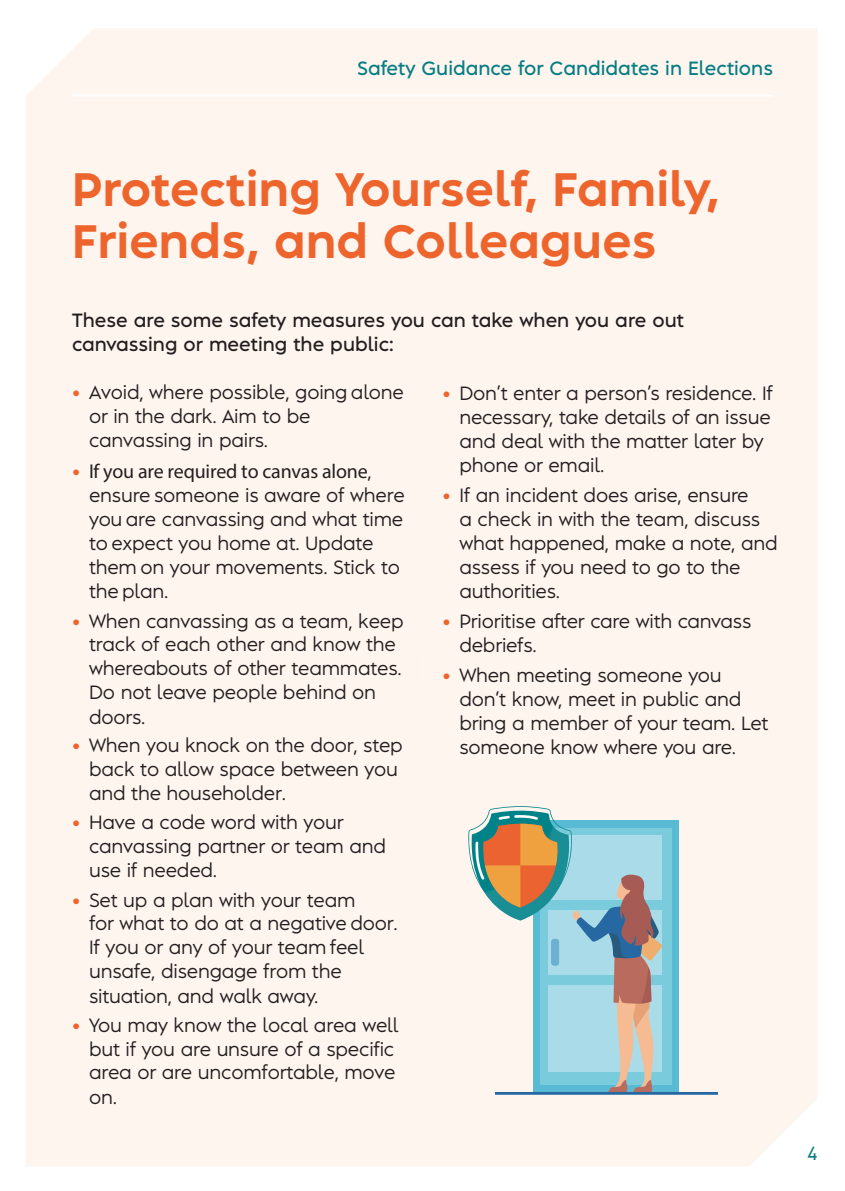
<style>
.page{position:relative;width:845px;height:1191px;background:#fff}
.page>*{position:absolute;margin:0;border:0;box-sizing:border-box;transform-origin:0 0}
.t1{font:800 44px/52px "Albula";color:#ee642d}
.t2{font:20px "Myriad Pro";letter-spacing:-.01em;color:#231f20}
.t3{font:18px/24px "Albula";letter-spacing:-.01em;color:#231f20}
.t4{font:600 18px/24px "Albula";color:#231f20}
.t5{font:600 18px "Albula";color:#077e84}
.t6{font:500 18px "Albula";color:#077e84}
.s1{font-weight:800;color:#ee642d}
.s2{font-family:"Albula";font-weight:800;font-size:18px;color:#ee642d}
.s3{font-family:"Albula";font-size:18px}
</style>
<div class="page">
<div style="left:26px;top:28px;width:791px;height:1138px;background:#fef5ef"></div>
<hr style="left:72px;top:94px;width:701px;height:2px;background:#fff">
<svg style="left:468px;top:806px;width:249px;height:288px"></svg>
<svg style="left:422px;top:657px;width:1px;height:24px"></svg>
<p class="t5" style="left:357px;top:54px;width:417px">Safety Guidance for Candidates in Elections</p>
<h1 class="t1" style="left:72px;top:159px;width:649px">Protecting Yourself, Family,<br>Friends, and Colleagues</h1>
<p class="t4" style="left:72px;top:306px;width:613px">These are some safety measures you can take when you are out canvassing or meeting the public:</p>
<p class="t3" style="left:89px;top:379px;width:316px;text-indent:-17px"><span class="s1">•</span> Avoid, where possible, going alone or in the dark. Aim to be canvassing in pairs.</p>
<p class="t2" style="left:72px;top:459px;width:301px"><span class="s2">•</span> If you are required to canvas alone<span class="s3">,</span></p>
<p class="t3" style="left:89px;top:482px;width:317px">ensure someone is aware of where you are canvassing and what time to expect you home at. Update them on your movements. Stick to the plan.</p>
<p class="t3" style="left:89px;top:607px;width:316px;text-indent:-17px"><span class="s1">•</span> When canvassing as a team, keep track of each other and know the whereabouts of other teammates.<br>Do not leave people behind on doors.</p>
<p class="t3" style="left:89px;top:732px;width:315px;text-indent:-17px"><span class="s1">•</span> When you knock on the door, step back to allow space between you and the householder.</p>
<p class="t3" style="left:89px;top:809px;width:299px;text-indent:-17px"><span class="s1">•</span> Have a code word with your canvassing partner or team and use if needed.</p>
<p class="t3" style="left:89px;top:887px;width:310px;text-indent:-17px"><span class="s1">•</span> Set up a plan with your team<br>for what to do at a negative door.<br>If you or any of your team feel unsafe, disengage from the situation, and walk away.</p>
<p class="t3" style="left:89px;top:1012px;width:311px;text-indent:-17px"><span class="s1">•</span> You may know the local area well but if you are unsure of a specific area or are uncomfortable, move on.</p>
<p class="t3" style="left:459px;top:380px;width:315px;text-indent:-17px"><span class="s1">•</span> Don’t enter a person’s residence. If necessary, take details of an issue and deal with the matter later by phone or email.</p>
<p class="t3" style="left:459px;top:482px;width:320px;text-indent:-17px"><span class="s1">•</span> If an incident does arise, ensure<br>a check in with the team, discuss what happened, make a note, and assess if you need to go to the authorities.</p>
<p class="t3" style="left:459px;top:608px;width:293px;text-indent:-17px"><span class="s1">•</span> Prioritise after care with canvass debriefs.</p>
<p class="t3" style="left:459px;top:662px;width:311px;text-indent:-17px"><span class="s1">•</span> When meeting someone you don’t know, meet in public and bring a member of your team. Let someone know where you are.</p>
<p class="t6" style="left:807px;top:1138px;width:12px">4</p>
</div>
